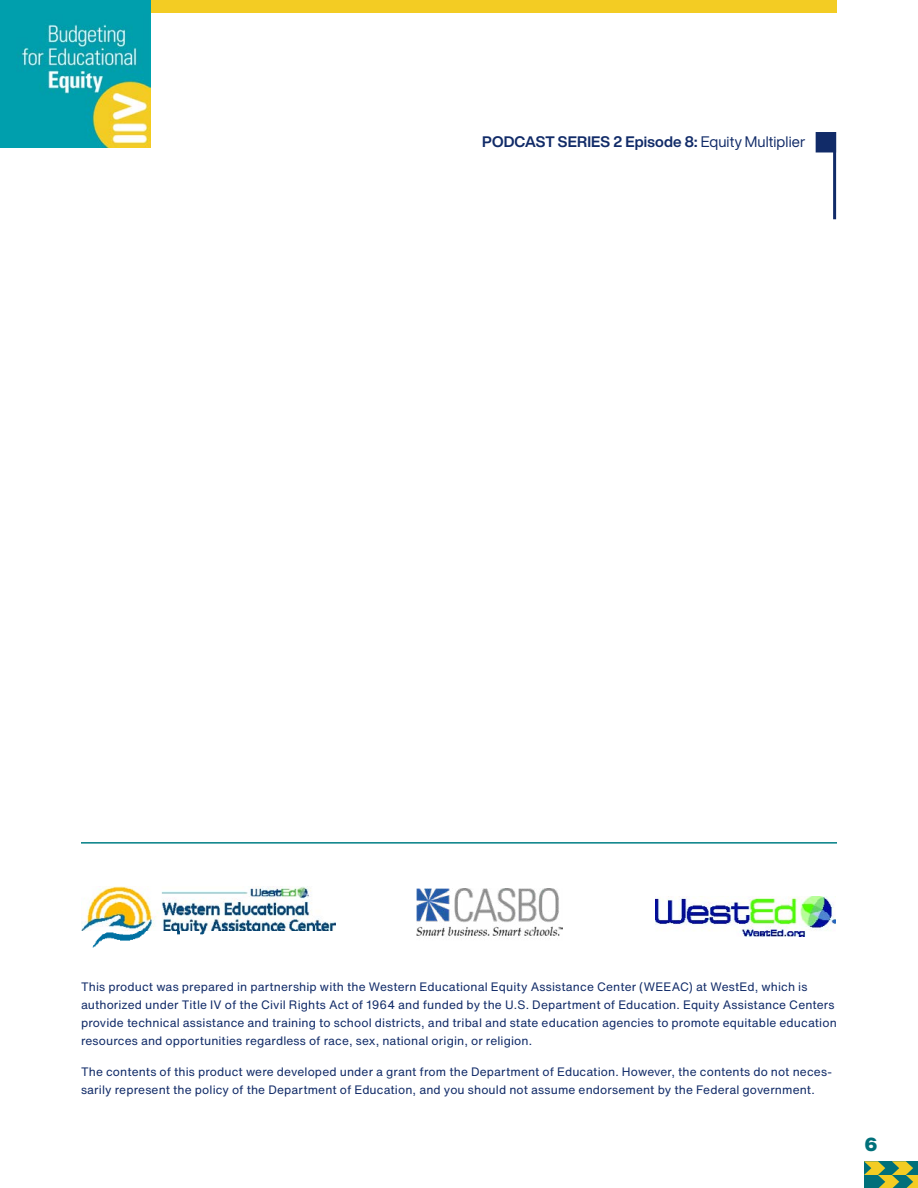
<style>
.page{position:relative;width:918px;height:1188px;background:#fff}
.page>*{position:absolute;margin:0;border:0;box-sizing:border-box;transform-origin:0 0}
.t1{font:800 18px "Helvetica Now Micro";color:#00707a}
.t2{font:700 15px "Helvetica Now Display";letter-spacing:.01em;color:#112b68}
.t3{font:12px/18px "Helvetica Now Text";letter-spacing:.01em;color:#112b68}
.s1{font-weight:400}
</style>
<div class="page">
<div style="left:151px;top:0;width:686px;height:13px;background:#f3cc23"></div>
<svg style="left:864px;top:1161px;width:54px;height:27px"></svg>
<div style="left:0;top:0;width:151px;height:148px;background:#009fad"></div>
<img style="left:21px;top:25px;width:130px;height:123px">
<svg style="left:816px;top:132px;width:17px;height:20px"></svg>
<hr style="left:833px;top:132px;width:3px;height:87px;background:#112b68">
<img style="left:656px;top:897px;width:179px;height:40px">
<img style="left:416px;top:888px;width:146px;height:51px">
<img style="left:81px;top:887px;width:254px;height:61px">
<hr style="left:81px;top:842px;width:756px;height:2px;background:#007e85">
<p class="t2" style="left:482px;top:131px;width:325px">PODCAST SERIES 2 Episode 8: <span class="s1">Equity Multiplier</span></p>
<p class="t3" style="left:81px;top:977px;width:757px">This product was prepared in partnership with the Western Educational Equity Assistance Center (WEEAC) at WestEd, which is authorized under Title IV of the Civil Rights Act of 1964 and funded by the U.S. Department of Education. Equity Assistance Centers provide technical assistance and training to school districts, and tribal and state education agencies to promote equitable education resources and opportunities regardless of race, sex, national origin, or religion.</p>
<p class="t3" style="left:81px;top:1063px;width:753px">The contents of this product were developed under a grant from the Department of Education. However, the contents do not neces&shy;sarily represent the policy of the Department of Education, and you should not assume endorsement by the Federal government.</p>
<h1 class="t1" style="left:864px;top:1131px;width:15px">6</h1>
</div>
